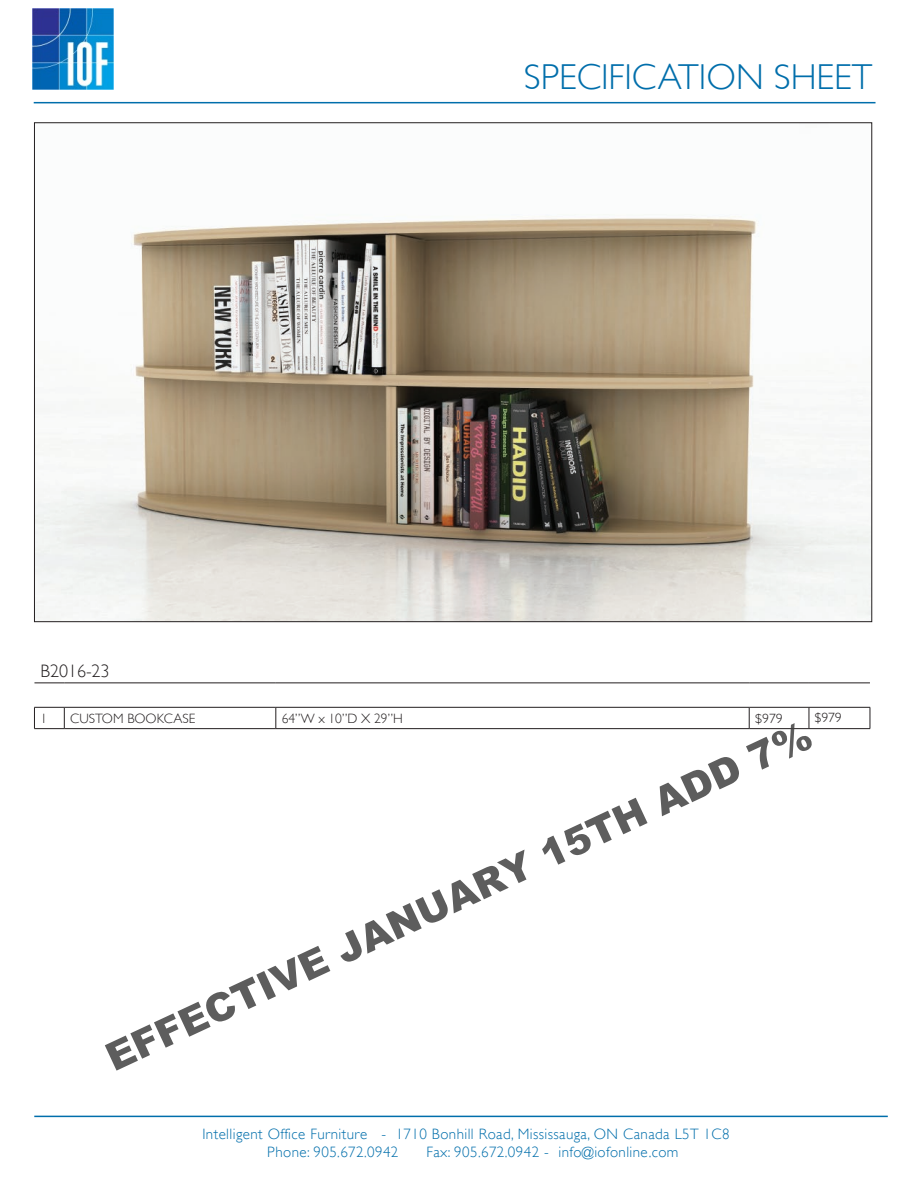
<style>
.page{position:relative;width:918px;height:1188px;background:#fff}
.page>*{position:absolute;margin:0;border:0;box-sizing:border-box;transform-origin:0 0}
.t1{font:900 39px "Arial";color:rgb(64 64 64/.85)}
.t2{font:300 36px "Gill Sans";color:#006eab}
.t3{font:300 18px "Gill Sans";color:#231f20}
.t4{font:300 15px/18px "Gill Sans";letter-spacing:.03em;color:#006eab}
.t5{font:300 13.5px "Gill Sans";color:#231f20}
.t6{font:300 13.5px "Gill Sans Nova";color:#231f20}
.s1{font-family:"Gill Sans"}
</style>
<div class="page">
<img style="left:33px;top:9px;width:81px;height:81px">
<hr style="left:34px;top:102px;width:842px;height:1px;background:#006eab">
<img style="left:36px;top:216px;width:834px;height:404px">
<svg style="left:34px;top:708px;width:1px;height:20px"></svg>
<svg style="left:64px;top:708px;width:1px;height:20px"></svg>
<svg style="left:276px;top:708px;width:1px;height:20px"></svg>
<svg style="left:749px;top:708px;width:1px;height:20px"></svg>
<svg style="left:809px;top:708px;width:1px;height:20px"></svg>
<svg style="left:870px;top:707px;width:1px;height:21px"></svg>
<hr style="left:34px;top:707px;width:30px;height:1px;background:#231f20">
<hr style="left:64px;top:707px;width:212px;height:1px;background:#231f20">
<hr style="left:276px;top:707px;width:473px;height:1px;background:#231f20">
<hr style="left:749px;top:707px;width:60px;height:1px;background:#231f20">
<hr style="left:809px;top:707px;width:61px;height:1px;background:#231f20">
<hr style="left:34px;top:728px;width:30px;height:1px;background:#231f20">
<hr style="left:64px;top:728px;width:212px;height:1px;background:#231f20">
<hr style="left:276px;top:728px;width:473px;height:1px;background:#231f20">
<hr style="left:749px;top:728px;width:60px;height:1px;background:#231f20">
<hr style="left:809px;top:728px;width:61px;height:1px;background:#231f20">
<hr style="left:34px;top:683px;width:30px;height:1px;background:#231f20">
<hr style="left:64px;top:683px;width:212px;height:1px;background:#231f20">
<hr style="left:276px;top:683px;width:473px;height:1px;background:#231f20">
<hr style="left:749px;top:683px;width:60px;height:1px;background:#231f20">
<hr style="left:809px;top:683px;width:61px;height:1px;background:#231f20">
<hr style="left:34px;top:1116px;width:854px;height:1px;background:#006eab">
<h2 class="t2" style="left:524px;top:56px;width:350px">SPECIFICATION SHEET</h2>
<p class="t3" style="left:40px;top:660px;width:71px">B2016-23</p>
<p class="t5" style="left:40px;top:710px;width:8px">1</p>
<p class="t5" style="left:70px;top:710px;width:127px">CUSTOM BOOKCASE</p>
<p class="t5" style="left:282px;top:710px;width:122px">64”W x 10”D X 29”H</p>
<p class="t6" style="left:755px;top:710px;width:29px"><span class="s1">$</span>979</p>
<p class="t6" style="left:815px;top:709px;width:28px">$979</p>
<h1 class="t1" style="left:96px;top:1034px;width:775px;rotate:-25deg">EFFECTIVE JANUARY 15TH ADD 7%</h1>
<p class="t4" style="left:267px;top:1125px;width:464px;text-indent:-65px">Intelligent Office Furniture - 1710 Bonhill Road, Mississauga, ON Canada L5T 1C8<br>Phone: 905.672.0942</p>
<p class="t4" style="left:426px;top:1143px;width:254px">Fax: 905.672.0942 - info@iofonline.com</p>
</div>
